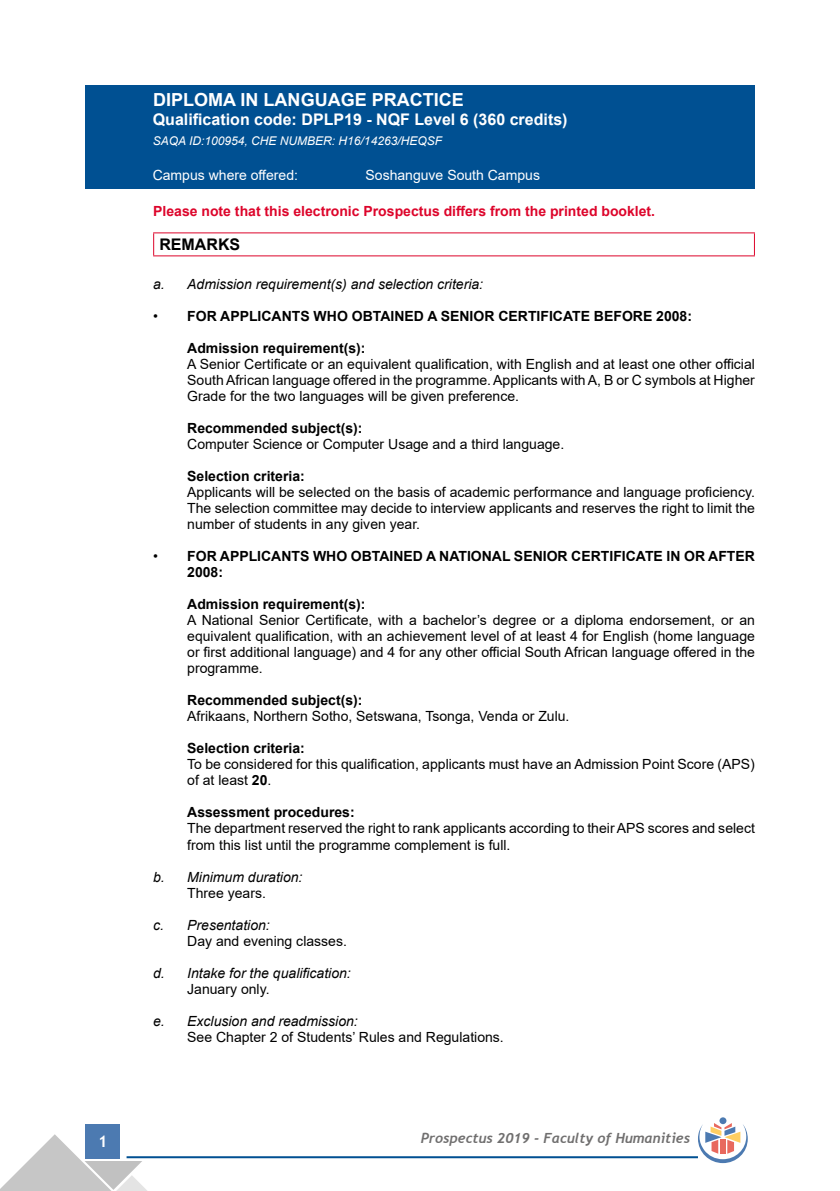
<style>
.page{position:relative;width:840px;height:1191px;background:#fff}
.page>*{position:absolute;margin:0;border:0;box-sizing:border-box;transform-origin:0 0}
.t1{font:700 18px "Arial";color:#fff}
.t2{font:700 16px "Arial";color:#fff}
.t3{font:700 16px "Arial";color:#000}
.t4{font:700 16px "Trebuchet MS";color:#fff}
.t5{font:14px/16px "Arial";color:#000;text-align:justify}
.t6{font:700 14px/16px "Arial";color:#000}
.t7{font:italic 14px "Arial";color:#000}
.t8{font:700 14px "Arial";color:#dd052b}
.t9{font:14px "Arial";color:#fff}
.t10{font:italic 700 14px "Trebuchet";color:#706f6f}
.t11{font:italic 12px "Arial";color:#fff}
.s1{font-weight:400}
.s2{font-weight:700}
</style>
<div class="page">
<div style="left:86px;top:1124px;width:34px;height:34px;background:#4c7ab1"></div>
<hr style="left:126px;top:1156px;width:571px;height:2px;background:#005092">
<svg style="left:0;top:1134px;width:148px;height:57px"></svg>
<div style="left:719px;top:1117px;width:7px;height:7px;background:#4c7ab1;border-radius:50%"></div>
<svg style="left:697px;top:1123px;width:50px;height:40px"></svg>
<div style="left:85px;top:85px;width:669px;height:103px;background:#005092"></div>
<hr style="left:153px;top:232px;width:601px;height:1px;background:#dd052b">
<svg style="left:153px;top:233px;width:1px;height:22px"></svg>
<svg style="left:753px;top:233px;width:1px;height:22px"></svg>
<hr style="left:153px;top:255px;width:601px;height:1px;background:#dd052b">
<p class="t1" style="left:153px;top:87px;width:312px">DIPLOMA IN LANGUAGE PRACTICE</p>
<p class="t2" style="left:153px;top:109px;width:416px">Qualification code: DPLP19 - NQF Level 6 (360 credits)</p>
<p class="t11" style="left:153px;top:133px;width:290px">SAQA ID:100954, CHE NUMBER: H16/14263/HEQSF</p>
<p class="t9" style="left:153px;top:166px;width:147px">Campus where offered:</p>
<p class="t9" style="left:365px;top:166px;width:176px">Soshanguve South Campus</p>
<p class="t8" style="left:153px;top:202px;width:503px">Please note that this electronic Prospectus differs from the printed booklet.</p>
<p class="t3" style="left:159px;top:233px;width:82px">REMARKS</p>
<p class="t7" style="left:153px;top:275px;width:331px">a. Admission requirement(s) and selection criteria:</p>
<p class="t6" style="left:153px;top:308px;width:540px"><span class="s1">•</span> FOR APPLICANTS WHO OBTAINED A SENIOR CERTIFICATE BEFORE 2008:</p>
<p class="t6" style="left:187px;top:340px;width:180px">Admission requirement(s):</p>
<p class="t5" style="left:187px;top:356px;width:569px">A Senior Certificate or an equivalent qualification, with English and at least one other official South African language offered in the programme. Applicants with A, B or C symbols at Higher Grade for the two languages will be given preference.</p>
<p class="t6" style="left:187px;top:420px;width:177px">Recommended subject(s):</p>
<p class="t5" style="left:187px;top:436px;width:378px">Computer Science or Computer Usage and a third language.</p>
<p class="t6" style="left:187px;top:468px;width:119px">Selection criteria:</p>
<p class="t5" style="left:187px;top:484px;width:569px">Applicants will be selected on the basis of academic performance and language proficiency.<br>The selection committee may decide to interview applicants and reserves the right to limit the number of students in any given year.</p>
<p class="t6" style="left:187px;top:548px;width:569px;text-indent:-34px"><span class="s1">•</span> FOR APPLICANTS WHO OBTAINED A NATIONAL SENIOR CERTIFICATE IN OR AFTER<br>2008:</p>
<p class="t6" style="left:187px;top:596px;width:180px">Admission requirement(s):</p>
<p class="t5" style="left:187px;top:612px;width:569px">A National Senior Certificate, with a bachelor’s degree or a diploma endorsement, or an equivalent qualification, with an achievement level of at least 4 for English (home language or first additional language) and 4 for any other official South African language offered in the programme.</p>
<p class="t6" style="left:187px;top:692px;width:177px">Recommended subject(s):</p>
<p class="t5" style="left:187px;top:708px;width:383px">Afrikaans, Northern Sotho, Setswana, Tsonga, Venda or Zulu.</p>
<p class="t6" style="left:187px;top:740px;width:119px">Selection criteria:</p>
<p class="t5" style="left:187px;top:756px;width:569px">To be considered for this qualification, applicants must have an Admission Point Score (APS) of at least <span class="s2">20</span>.</p>
<p class="t6" style="left:187px;top:804px;width:169px">Assessment procedures:</p>
<p class="t5" style="left:187px;top:820px;width:569px">The department reserved the right to rank applicants according to their APS scores and select from this list until the programme complement is full.</p>
<p class="t7" style="left:153px;top:867px;width:151px">b. Minimum duration:</p>
<p class="t5" style="left:187px;top:884px;width:80px">Three years.</p>
<p class="t7" style="left:153px;top:915px;width:118px">c. Presentation:</p>
<p class="t5" style="left:187px;top:932px;width:161px">Day and evening classes.</p>
<p class="t7" style="left:153px;top:963px;width:199px">d. Intake for the qualification:</p>
<p class="t5" style="left:187px;top:980px;width:84px">January only.</p>
<p class="t7" style="left:153px;top:1011px;width:206px">e. Exclusion and readmission:</p>
<p class="t5" style="left:187px;top:1028px;width:318px">See Chapter 2 of Students’ Rules and Regulations.</p>
<p class="t4" style="left:98px;top:1131px;width:11px">1</p>
<p class="t10" style="left:420px;top:1129px;width:271px">Prospectus 2019 - Faculty of Humanities</p>
</div>
